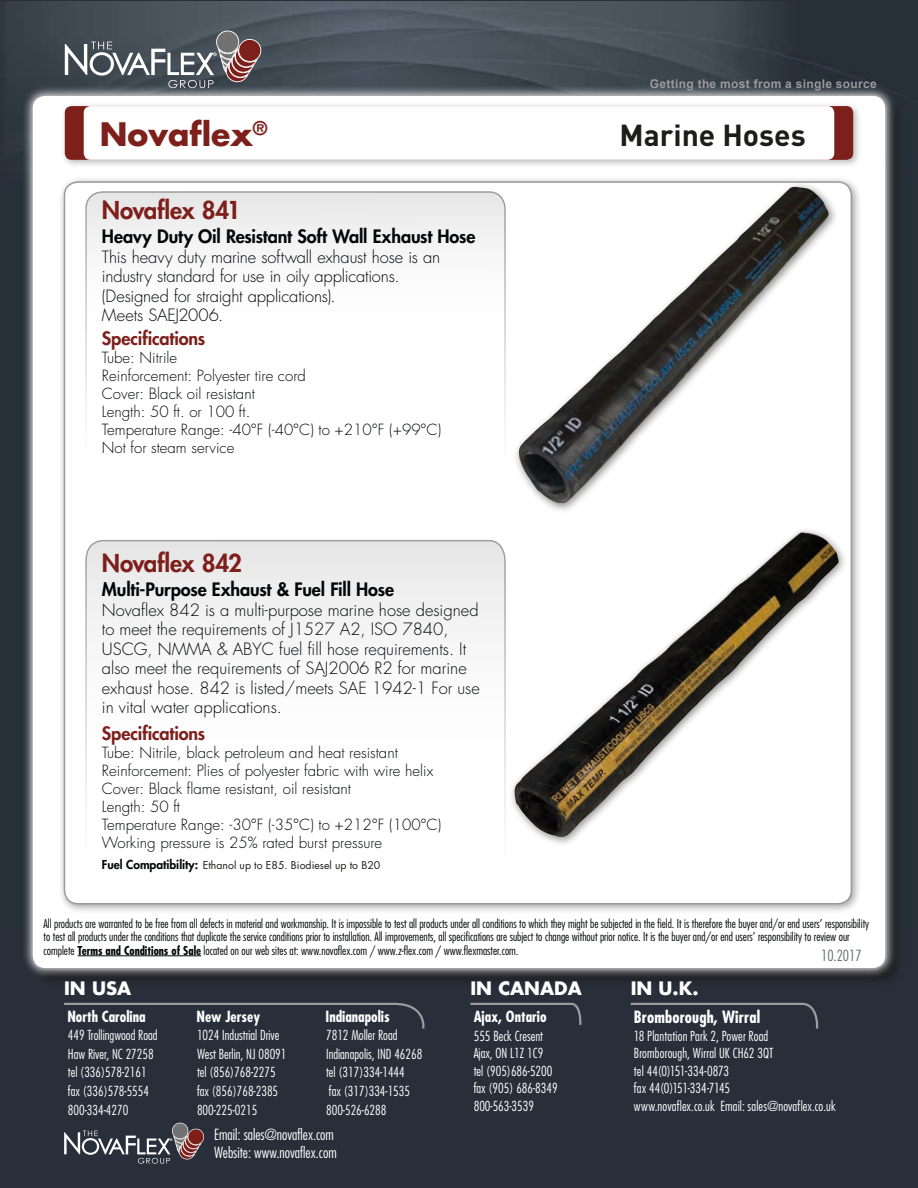
<style>
.page{position:relative;width:918px;height:1188px;background:#282f3a}
.page>*{position:absolute;margin:0;border:0;box-sizing:border-box;transform-origin:0 0}
.t1{font:700 31.5px "Futura Std";color:#7d1f1b}
.t2{font:700 30px "DIN";color:#1c1c1a}
.t3{font:800 24px "Futura Std";letter-spacing:-.01em;color:#7d1f1b}
.t4{font:800 18px "Futura Std";letter-spacing:-.01em;color:#030506}
.t5{font:800 18px "Futura Std";letter-spacing:-.01em;color:#7d1f1b}
.t6{font:700 18px "Futura Std";color:#fff}
.t7{font:300 16.5px/19.5px "Futura Std";color:#030506}
.t8{font:700 condensed 16.5px "Futura Std";letter-spacing:.01em;color:#fff}
.t9{font:300 15px/18px "Futura Std";color:#030506}
.t10{font:300 condensed 15px/18px "Futura Std";color:#fff}
.t11{font:700 condensed 15px "Futura Std";color:#fff}
.t12{font:300 condensed 15px "Futura Std";color:#656d72}
.t13{font:300 condensed 13.5px "Futura Std";color:#fff}
.t14{font:300 condensed 12px/13.5px "Futura Std";color:#030506}
.t15{font:700 12px "Arial";letter-spacing:.025em;color:#9b9b9c}
.t16{font:10.5px "Futura Std";color:#1c1c1a}
.t17{font:800 4.8px "Futura Std";color:#fff}
.t18{font:800 3.45px "Futura Std";color:#fff}
.s1{font-weight:800;font-size:12px;color:#030506}
.s2{font-weight:700}
</style>
<div class="page">
<img style="left:4px;top:2px;width:868px;height:139px">
<div style="left:33px;top:97px;width:873px;height:891px;background:#252c34"></div>
<div style="left:21px;top:84px;width:876px;height:895px;background:#fff;opacity:.75"></div>
<div style="left:32px;top:95px;width:854px;height:874px;background:#fff;border-radius:14px"></div>
<div style="left:58px;top:175px;width:805px;height:740px;background:#1c1c1a;opacity:.43"></div>
<div style="left:64px;top:182px;width:787px;height:722px;background:#fff;border-radius:13px"></div>
<svg style="left:65px;top:31px;width:197px;height:57px;background:#66676d"></svg>
<div style="left:61px;top:102px;width:801px;height:66px;background:#1c1c1a;opacity:.29"></div>
<div style="left:65px;top:106px;width:788px;height:54px;background:#7d1f1b;border-radius:7px"></div>
<div style="left:84px;top:106px;width:750px;height:54px;background:#fff;border-radius:7px"></div>
<svg style="left:85px;top:191px;width:421px;height:235px"></svg>
<svg style="left:64px;top:1123px;width:140px;height:41px"></svg>
<svg style="left:64px;top:1002px;width:361px;height:27px"></svg>
<svg style="left:470px;top:1002px;width:112px;height:23px"></svg>
<svg style="left:630px;top:1002px;width:189px;height:27px"></svg>
<div style="left:513px;top:181px;width:326px;height:333px;background:#1c1c1a;opacity:.5"></div>
<img style="left:519px;top:187px;width:310px;height:317px">
<img style="left:515px;top:532px;width:324px;height:305px">
<svg style="left:85px;top:540px;width:421px;height:280px"></svg>
<hr style="left:78px;top:956px;width:123px;height:1px;background:#030506">
<p class="t17" style="left:213px;top:52px;width:5px">®</p>
<h1 class="t1" style="left:100px;top:113px;width:169px">Novaflex<sup>®</sup></h1>
<h3 class="t3" style="left:102px;top:195px;width:140px">Novaflex 841</h3>
<h3 class="t4" style="left:102px;top:225px;width:375px">Heavy Duty Oil Resistant Soft Wall Exhaust Hose</h3>
<h3 class="t7" style="left:102px;top:248px;width:340px">This heavy duty marine softwall exhaust hose is an industry standard for use in oily applications. (Designed for straight applications).<br>Meets SAEJ2006.</h3>
<h3 class="t5" style="left:102px;top:327px;width:105px">Specifications</h3>
<p class="t9" style="left:102px;top:349px;width:341px">Tube: Nitrile<br>Reinforcement: Polyester tire cord<br>Cover: Black oil resistant<br>Length: 50 ft. or 100 ft.<br>Temperature Range: -40°F (-40°C) to +210°F (+99°C)<br>Not for steam service</p>
<h3 class="t3" style="left:102px;top:548px;width:142px">Novaflex 842</h3>
<h3 class="t4" style="left:102px;top:578px;width:294px">Multi-Purpose Exhaust &amp; Fuel Fill Hose</h3>
<p class="t7" style="left:102px;top:601px;width:379px">Novaflex 842 is a multi-purpose marine hose designed to meet the requirements of J1527 A2, ISO 7840, USCG, NMMA &amp; ABYC fuel fill hose requirements. It also meet the requirements of SAJ2006 R2 for marine exhaust hose. 842 is listed/meets SAE 1942-1 For use in vital water applications.</p>
<h3 class="t5" style="left:102px;top:722px;width:105px">Specifications</h3>
<p class="t9" style="left:102px;top:744px;width:341px">Tube: Nitrile, black petroleum and heat resistant Reinforcement: Plies of polyester fabric with wire helix Cover: Black flame resistant, oil resistant<br>Length: 50 ft<br>Temperature Range: -30°F (-35°C) to +212°F (100°C)<br>Working pressure is 25% rated burst pressure</p>
<p class="t16" style="left:102px;top:859px;width:280px"><span class="s1">Fuel Compatibility:</span> Ethanol up to E85. Biodiesel up to B20</p>
<p class="t15" style="left:650px;top:76px;width:228px">Getting the most from a single source</p>
<h2 class="t2" style="left:620px;top:116px;width:188px">Marine Hoses</h2>
<p class="t14" style="left:44px;top:916px;width:827px">All products are warranted to be free from all defects in material and workmanship. It is impossible to test all products under all conditions to which they might be subjected in the field. It is therefore the buyer and/or end users’ responsibility to test all products under the conditions that duplicate the service conditions prior to installation. All improvements, all specifications are subject to change without prior notice. It is the buyer and/or end users’ responsibility to review our complete <span class="s2">Terms and Conditions of Sale</span> located on our web sites at: www.novaflex.com / www.z-flex.com / www.flexmaster.com.</p>
<p class="t12" style="left:821px;top:946px;width:42px">10.2017</p>
<h3 class="t6" style="left:64px;top:976px;width:69px">IN USA</h3>
<p class="t11" style="left:67px;top:1007px;width:80px">North Carolina</p>
<p class="t11" style="left:196px;top:1007px;width:65px">New Jersey</p>
<p class="t11" style="left:326px;top:1007px;width:66px">Indianapolis</p>
<p class="t13" style="left:68px;top:1027px;width:91px">449 Trollingwood Road</p>
<p class="t13" style="left:197px;top:1027px;width:84px">1024 Industrial Drive</p>
<p class="t13" style="left:326px;top:1027px;width:73px">7812 Moller Road</p>
<p class="t13" style="left:68px;top:1046px;width:87px">Haw River, NC 27258</p>
<p class="t13" style="left:197px;top:1046px;width:91px">West Berlin, NJ 08091</p>
<p class="t13" style="left:326px;top:1046px;width:98px">Indianapolis, IND 46268</p>
<p class="t13" style="left:68px;top:1064px;width:80px">tel (336)578-2161</p>
<p class="t13" style="left:197px;top:1064px;width:80px">tel (856)768-2275</p>
<p class="t13" style="left:326px;top:1064px;width:80px">tel (317)334-1444</p>
<p class="t13" style="left:68px;top:1083px;width:83px">fax (336)578-5554</p>
<p class="t13" style="left:197px;top:1083px;width:83px">fax (856)768-2385</p>
<p class="t13" style="left:329px;top:1083px;width:83px">fax (317)334-1535</p>
<p class="t13" style="left:68px;top:1102px;width:62px">800-334-4270</p>
<p class="t13" style="left:197px;top:1102px;width:62px">800-225-0215</p>
<p class="t13" style="left:326px;top:1102px;width:62px">800-526-6288</p>
<p class="t18" style="left:170px;top:1138px;width:4px">®</p>
<p class="t10" style="left:214px;top:1125px;width:124px">Email: sales@novaflex.com<br>Website: www.novaflex.com</p>
<h3 class="t6" style="left:470px;top:976px;width:113px">IN CANADA</h3>
<h3 class="t6" style="left:631px;top:976px;width:69px">IN U.K.</h3>
<p class="t11" style="left:474px;top:1007px;width:74px">Ajax, Ontario</p>
<h3 class="t8" style="left:634px;top:1007px;width:128px">Bromborough, Wirral</h3>
<p class="t13" style="left:474px;top:1028px;width:71px">555 Beck Cresent</p>
<p class="t13" style="left:634px;top:1028px;width:136px">18 Plantation Park 2, Power Road</p>
<p class="t13" style="left:474px;top:1045px;width:71px">Ajax, ON L1Z 1C9</p>
<p class="t13" style="left:634px;top:1045px;width:141px">Bromborough, Wirral UK CH62 3QT</p>
<p class="t13" style="left:474px;top:1063px;width:80px">tel (905)686-5200</p>
<p class="t13" style="left:634px;top:1063px;width:97px">tel 44(0)151-334-0873</p>
<p class="t13" style="left:474px;top:1080px;width:86px">fax (905) 686-8349</p>
<p class="t13" style="left:634px;top:1080px;width:98px">fax 44(0)151-334-7145</p>
<p class="t13" style="left:474px;top:1098px;width:62px">800-563-3539</p>
<p class="t13" style="left:634px;top:1098px;width:203px">www.novaflex.co.uk Email: sales@novaflex.co.uk</p>
</div>
